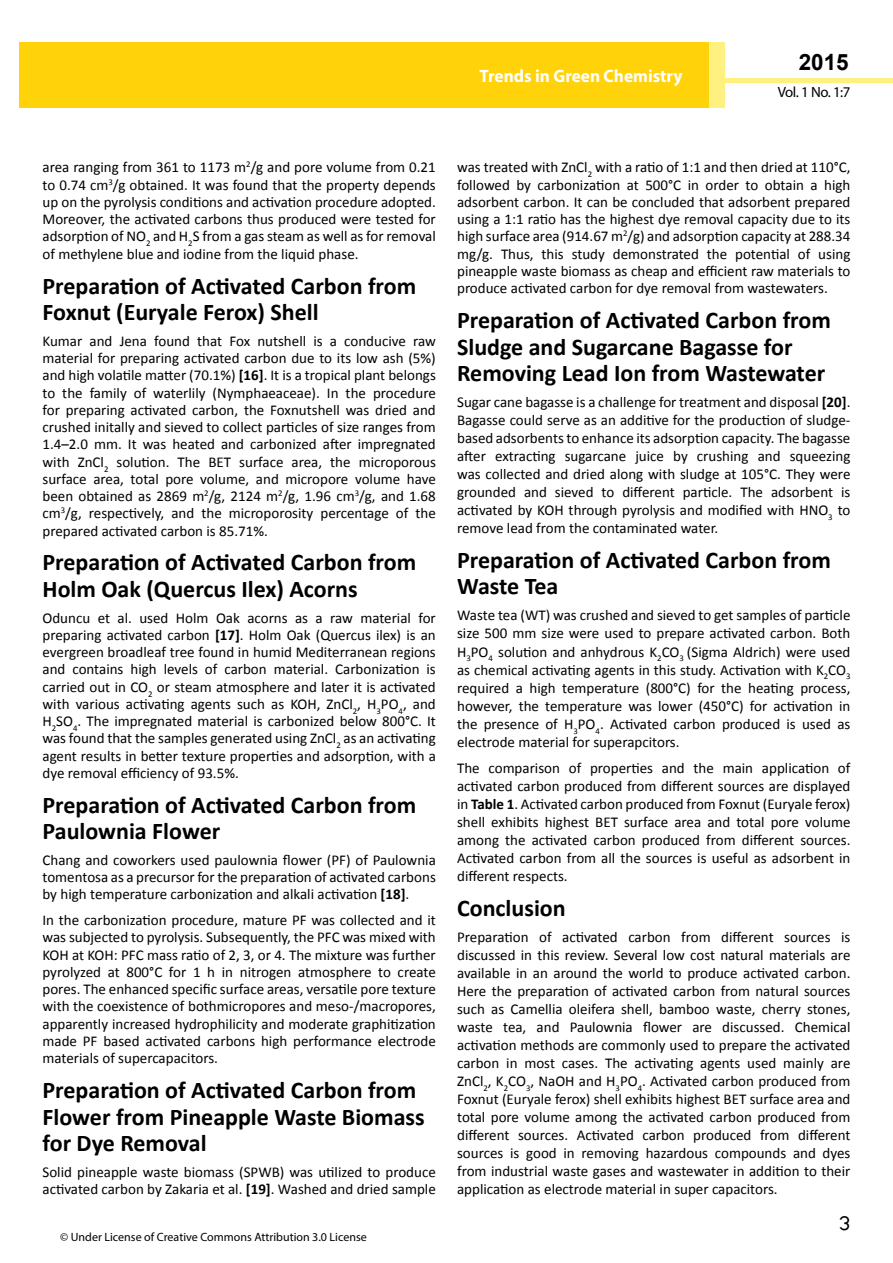
<style>
.page{position:relative;width:893px;height:1263px;background:#fff}
.page>*{position:absolute;margin:0;border:0;box-sizing:border-box;transform-origin:0 0}
.t1{font:25.5px "Tunga";color:#000}
.t2{font:700 24px/26.4px "Calibri";color:#000}
.t3{font:700 22.5px "Arial";color:#000}
.t4{font:700 18px "Myriad Pro";color:#fff;scale:.96 1}
.t5{font:15px/17.2px "Calibri";color:#000;text-align:justify}
.t6{font:14.85px "Myriad Pro";color:#000}
.t7{font:12px "Myriad Pro";color:#000}
.s1{font-weight:700}
</style>
<div class="page">
<hr style="left:725px;top:78px;width:168px;height:4px;background:#fff180">
<div style="left:19px;top:42px;width:690px;height:66px;background:#ffd20a"></div>
<div style="left:709px;top:42px;width:16px;height:66px;background:#fff180"></div>
<p class="t4" style="left:480px;top:64px;width:213px">Trends in Green Chemistry</p>
<p class="t4" style="left:585px;top:74px;width:128px">ISSN 1698-9465</p>
<h3 class="t3" style="left:799px;top:47px;width:52px">2015</h3>
<p class="t6" style="left:778px;top:83px;width:74px">Vol. 1 No. 1:7</p>
<p class="t5" style="left:43px;top:159px;width:395px">area ranging from 361 to 1173 m<sup>2</sup>/g and pore volume from 0.21 to 0.74 cm<sup>3</sup>/g obtained. It was found that the property depends up on the pyrolysis conditions and activation procedure adopted.<br>Moreover, the activated carbons thus produced were tested for adsorption of NO<sub>2</sub> and H<sub>2</sub>S from a gas steam as well as for removal of methylene blue and iodine from the liquid phase.</p>
<h2 class="t2" style="left:43px;top:272px;width:375px">Preparation of Activated Carbon from<br>Foxnut (Euryale Ferox) Shell</h2>
<p class="t5" style="left:43px;top:332px;width:395px">Kumar and Jena found that Fox nutshell is a conducive raw material for preparing activated carbon due to its low ash (5%) and high volatile matter (70.1%) <span class="s1">[16]</span>. It is a tropical plant belongs to the family of waterlily (Nymphaeaceae). In the procedure for preparing activated carbon, the Foxnutshell was dried and crushed initally and sieved to collect particles of size ranges from 1.4–2.0 mm. It was heated and carbonized after impregnated with ZnCl<sub>2</sub> solution. The BET surface area, the microporous surface area, total pore volume, and micropore volume have been obtained as 2869 m<sup>2</sup>/g, 2124 m<sup>2</sup>/g, 1.96 cm<sup>3</sup>/g, and 1.68 cm<sup>3</sup>/g, respectively, and the microporosity percentage of the prepared activated carbon is 85.71%.</p>
<h2 class="t2" style="left:43px;top:549px;width:375px">Preparation of Activated Carbon from<br>Holm Oak (Quercus Ilex) Acorns</h2>
<p class="t5" style="left:43px;top:609px;width:395px">Oduncu et al. used Holm Oak acorns as a raw material for preparing activated carbon <span class="s1">[17]</span>. Holm Oak (Quercus ilex) is an evergreen broadleaf tree found in humid Mediterranean regions and contains high levels of carbon material. Carbonization is carried out in CO<sub>2</sub> or steam atmosphere and later it is activated with various activating agents such as KOH, ZnCl<sub>2</sub>, H<sub>3</sub>PO<sub>4</sub>, and H<sub>2</sub>SO<sub>4</sub>. The impregnated material is carbonized below 800°C. It was found that the samples generated using ZnCl<sub>2</sub> as an activating agent results in better texture properties and adsorption, with a dye removal efficiency of 93.5%.</p>
<h2 class="t2" style="left:43px;top:791px;width:375px">Preparation of Activated Carbon from<br>Paulownia Flower</h2>
<p class="t5" style="left:43px;top:851px;width:395px">Chang and coworkers used paulownia flower (PF) of Paulownia tomentosa as a precursor for the preparation of activated carbons by high temperature carbonization and alkali activation <span class="s1">[18]</span>.</p>
<p class="t5" style="left:43px;top:912px;width:395px">In the carbonization procedure, mature PF was collected and it was subjected to pyrolysis. Subsequently, the PFC was mixed with KOH at KOH: PFC mass ratio of 2, 3, or 4. The mixture was further pyrolyzed at 800°C for 1 h in nitrogen atmosphere to create pores. The enhanced specific surface areas, versatile pore texture with the coexistence of bothmicropores and meso-/macropores, apparently increased hydrophilicity and moderate graphitization made PF based activated carbons high performance electrode materials of supercapacitors.</p>
<h2 class="t2" style="left:43px;top:1077px;width:384px">Preparation of Activated Carbon from<br>Flower from Pineapple Waste Biomass for Dye Removal</h2>
<p class="t5" style="left:43px;top:1163px;width:395px">Solid pineapple waste biomass (SPWB) was utilized to produce activated carbon by Zakaria et al. <span class="s1">[19]</span>. Washed and dried sample</p>
<p class="t7" style="left:60px;top:1229px;width:308px">© Under License of Creative Commons Attribution 3.0 License</p>
<p class="t5" style="left:457px;top:159px;width:395px">was treated with ZnCl<sub>2</sub> with a ratio of 1:1 and then dried at 110°C, followed by carbonization at 500°C in order to obtain a high adsorbent carbon. It can be concluded that adsorbent prepared using a 1:1 ratio has the highest dye removal capacity due to its high surface area (914.67 m<sup>2</sup>/g) and adsorption capacity at 288.34 mg/g. Thus, this study demonstrated the potential of using pineapple waste biomass as cheap and efficient raw materials to produce activated carbon for dye removal from wastewaters.</p>
<h2 class="t2" style="left:457px;top:307px;width:375px">Preparation of Activated Carbon from<br>Sludge and Sugarcane Bagasse for<br>Removing Lead Ion from Wastewater</h2>
<p class="t5" style="left:457px;top:394px;width:395px;line-height:17.9px">Sugar cane bagasse is a challenge for treatment and disposal <span class="s1">[20]</span>.<br>Bagasse could serve as an additive for the production of sludge&shy;based adsorbents to enhance its adsorption capacity. The bagasse after extracting sugarcane juice by crushing and squeezing was collected and dried along with sludge at 105°C. They were grounded and sieved to different particle. The adsorbent is activated by KOH through pyrolysis and modified with HNO<sub>3</sub> to remove lead from the contaminated water.</p>
<h2 class="t2" style="left:457px;top:546px;width:375px">Preparation of Activated Carbon from<br>Waste Tea</h2>
<p class="t5" style="left:457px;top:606px;width:395px;line-height:18px">Waste tea (WT) was crushed and sieved to get samples of particle size 500 mm size were used to prepare activated carbon. Both H<sub>3</sub>PO<sub>4</sub> solution and anhydrous K<sub>2</sub>CO<sub>3</sub> (Sigma Aldrich) were used as chemical activating agents in this study. Activation with K<sub>2</sub>CO<sub>3 </sub>required a high temperature (800°C) for the heating process, however, the temperature was lower (450°C) for activation in the presence of H<sub>3</sub>PO<sub>4</sub>. Activated carbon produced is used as electrode material for superapcitors.</p>
<p class="t5" style="left:457px;top:759px;width:395px;line-height:18px">The comparison of properties and the main application of activated carbon produced from different sources are displayed in <span class="s1">Table 1</span>. Activated carbon produced from Foxnut (Euryale ferox) shell exhibits highest BET surface area and total pore volume among the activated carbon produced from different sources.<br>Activated carbon from all the sources is useful as adsorbent in different respects.</p>
<h2 class="t2" style="left:457px;top:895px;width:110px">Conclusion</h2>
<p class="t5" style="left:457px;top:928px;width:395px;line-height:18px">Preparation of activated carbon from different sources is discussed in this review. Several low cost natural materials are available in an around the world to produce activated carbon.<br>Here the preparation of activated carbon from natural sources such as Camellia oleifera shell, bamboo waste, cherry stones, waste tea, and Paulownia flower are discussed. Chemical activation methods are commonly used to prepare the activated carbon in most cases. The activating agents used mainly are ZnCl<sub>2</sub>, K<sub>2</sub>CO<sub>3</sub>, NaOH and H<sub>3</sub>PO<sub>4</sub>. Activated carbon produced from Foxnut (Euryale ferox) shell exhibits highest BET surface area and total pore volume among the activated carbon produced from different sources. Activated carbon produced from different sources is good in removing hazardous compounds and dyes from industrial waste gases and wastewater in addition to their application as electrode material in super capacitors.</p>
<h1 class="t1" style="left:839px;top:1206px;width:13px">3</h1>
</div>
